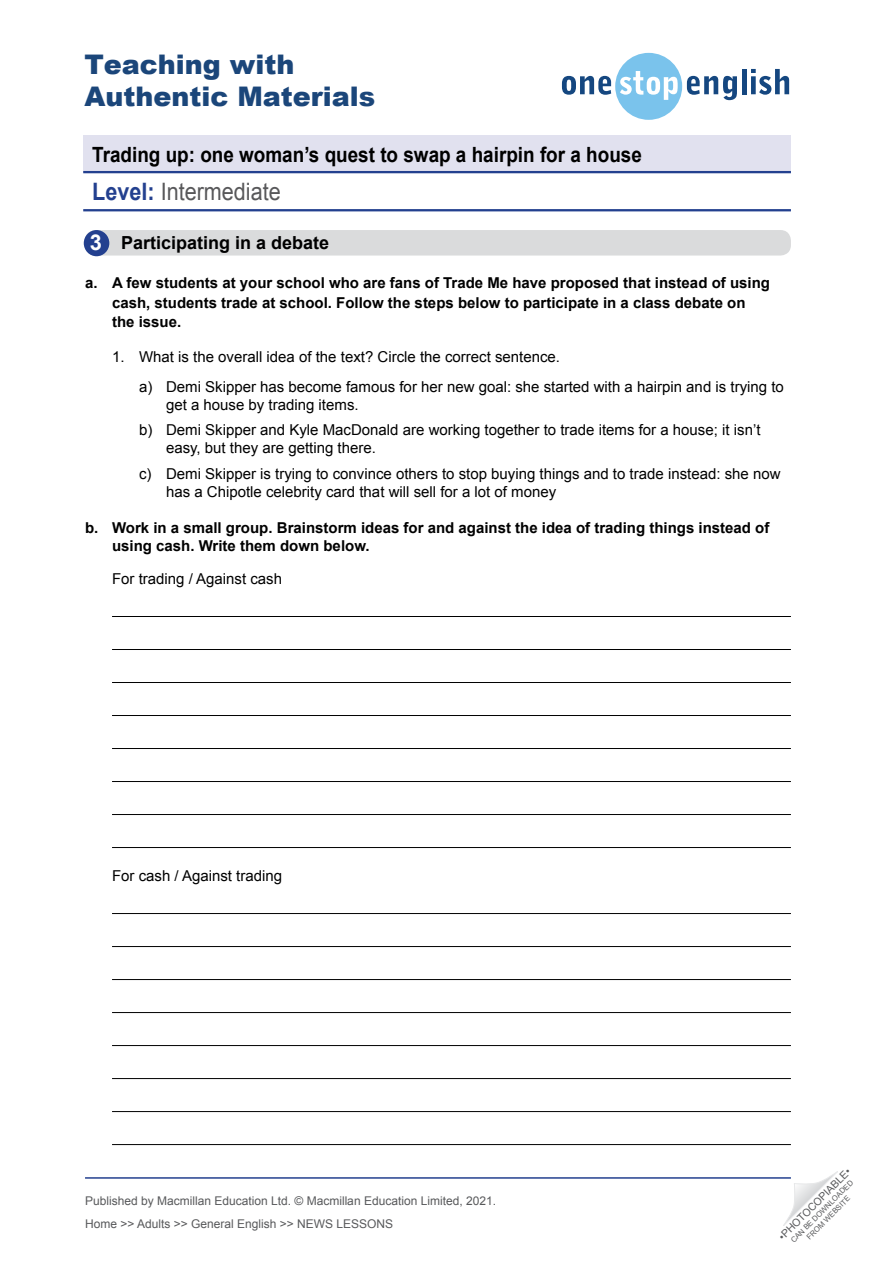
<style>
.page{position:relative;width:893px;height:1263px;background:#fff}
.page>*{position:absolute;margin:0;border:0;box-sizing:border-box;transform-origin:0 0}
.t1{font:900 27px/32.4px "Arial";color:#1b467a}
.t2{font:24px "Arial";color:#58585a;scale:.9 1}
.WS__Exercise_title{font:700 21.9px "Arial";color:#fff}
.t3{font:700 21px "Arial";color:#000;scale:.9 1}
.WS__Exercise_title-2{font:700 18px "Arial";color:#000}
.WS__Bullet{font:15px/18px "Arial";color:#000}
.t4{font:700 15px/19.5px "Arial";color:#000}
.TN__Body_text{font:15px "Arial";color:#000}
.t5{font:12px/23px "Arial";color:#58595b}
.t6{font:10.5px "Arial";color:#58595b}
.t7{font:7.5px/9px "Arial";color:#58595b;text-align:center}
.s1{font-weight:700;color:#23408f}
</style>
<div class="page">
<svg style="left:562px;top:53px;width:175px;height:67px"></svg>
<hr style="left:742px;top:69px;width:4px;height:25px;background:#154780">
<svg style="left:751px;top:69px;width:38px;height:26px"></svg>
<svg style="left:783px;top:1171px;width:55px;height:55px"></svg>
<div style="left:83px;top:136px;width:708px;height:37px;background:#e1e1ef"></div>
<hr style="left:83px;top:171px;width:708px;height:2px;background:#23408f">
<hr style="left:83px;top:209px;width:708px;height:2px;background:#23408f">
<hr style="left:85px;top:1177px;width:706px;height:2px;background:#23408f">
<div style="left:85px;top:230px;width:706px;height:26px;background:#dadbdc;border-radius:10px"></div>
<div style="left:84px;top:230px;width:25px;height:26px;background:#23408f;border-radius:50%"></div>
<hr style="left:112px;top:616px;width:679px;height:1px;background:#000">
<hr style="left:112px;top:649px;width:679px;height:1px;background:#000">
<hr style="left:112px;top:682px;width:679px;height:1px;background:#000">
<hr style="left:112px;top:715px;width:679px;height:1px;background:#000">
<hr style="left:112px;top:748px;width:679px;height:1px;background:#000">
<hr style="left:112px;top:781px;width:679px;height:1px;background:#000">
<hr style="left:112px;top:814px;width:679px;height:1px;background:#000">
<hr style="left:112px;top:847px;width:679px;height:1px;background:#000">
<hr style="left:112px;top:913px;width:679px;height:1px;background:#000">
<hr style="left:112px;top:946px;width:679px;height:1px;background:#000">
<hr style="left:112px;top:979px;width:679px;height:1px;background:#000">
<hr style="left:112px;top:1012px;width:679px;height:1px;background:#000">
<hr style="left:112px;top:1045px;width:679px;height:1px;background:#000">
<hr style="left:112px;top:1078px;width:679px;height:1px;background:#000">
<hr style="left:112px;top:1111px;width:679px;height:1px;background:#000">
<hr style="left:112px;top:1144px;width:679px;height:1px;background:#000">
<h1 class="t1" style="left:84px;top:47px;width:292px">Teaching with<br>Authentic Materials</h1>
<h3 class="t3" style="left:92px;top:141px;width:612px">Trading up: one woman’s quest to swap a hairpin for a house</h3>
<h2 class="t2" style="left:92px;top:176px;width:211px"><span class="s1">Level:</span> Intermediate</h2>
<p class="WS__Exercise_title" style="left:90px;top:228px;width:14px">3</p>
<p class="WS__Exercise_title-2" style="left:121px;top:231px;width:210px">Participating in a debate</p>
<p class="t4" style="left:112px;top:273px;width:659px;text-indent:-27px">a. A few students at your school who are fans of Trade Me have proposed that instead of using cash, students trade at school. Follow the steps below to participate in a class debate on the issue.</p>
<p class="WS__Bullet" style="left:112px;top:348px;width:450px">1. What is the overall idea of the text? Circle the correct sentence.</p>
<p class="WS__Bullet" style="left:166px;top:378px;width:619px;text-indent:-27px">a) Demi Skipper has become famous for her new goal: she started with a hairpin and is trying to get a house by trading items.</p>
<p class="WS__Bullet" style="left:166px;top:421px;width:596px;text-indent:-27px">b) Demi Skipper and Kyle MacDonald are working together to trade items for a house; it isn’t easy, but they are getting there.</p>
<p class="WS__Bullet" style="left:166px;top:465px;width:616px;text-indent:-27px">c) Demi Skipper is trying to convince others to stop buying things and to trade instead: she now has a Chipotle celebrity card that will sell for a lot of money</p>
<p class="t4" style="left:112px;top:519px;width:659px;line-height:18px;text-indent:-27px">b. Work in a small group. Brainstorm ideas for and against the idea of trading things instead of using cash. Write them down below.</p>
<p class="TN__Body_text" style="left:112px;top:569px;width:172px">For trading / Against cash</p>
<p class="TN__Body_text" style="left:112px;top:866px;width:172px">For cash / Against trading</p>
<p class="t5" style="left:85px;top:1189px;width:413px">Published by Macmillan Education Ltd. © Macmillan Education Limited, 2021.<br>Home &gt;&gt; Adults &gt;&gt; General English &gt;&gt; NEWS LESSONS</p>
<p class="t6" style="left:776px;top:1233px;width:99px;rotate:-45deg">•PHOTOCOPIABLE•</p>
<p class="t7" style="left:789px;top:1238px;width:86px;rotate:-45deg">CAN BE DOWNLOADED<br>FROM WEBSITE</p>
</div>
